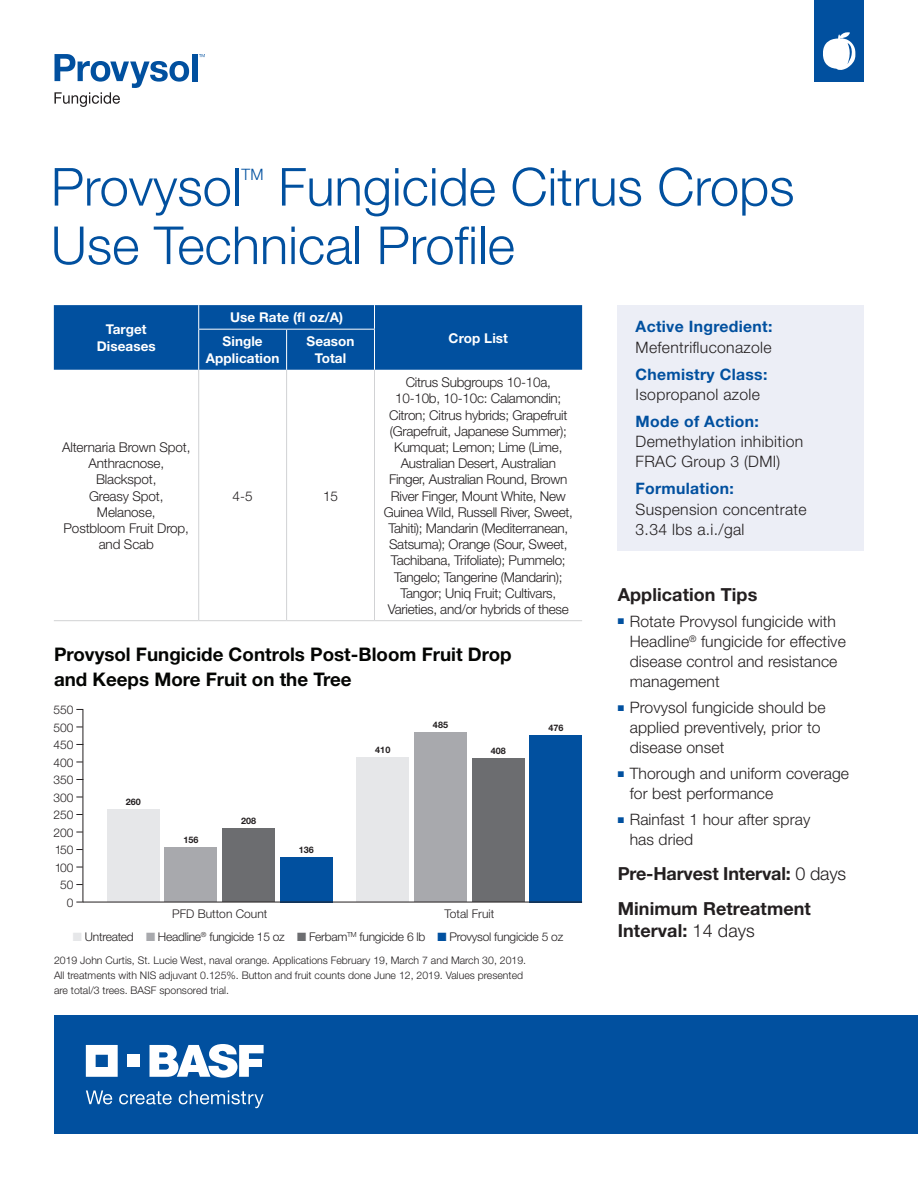
<style>
.page{position:relative;width:918px;height:1188px;background:#fff}
.page>*{position:absolute;margin:0;border:0;box-sizing:border-box;transform-origin:0 0}
.t1{font:300 52.5px/58.5px "Helvetica Neue";color:#01509f}
.t2{font:700 18.75px/24.8px "Helvetica Neue";color:#040503}
.t3{font:700 18px/35.1px "Helvetica Neue";letter-spacing:.005em;color:#231f20}
.t4{font:300 15.75px/20.2px "Helvetica Neue";letter-spacing:.005em;color:#231f20}
.t5{font:700 15.75px "Helvetica Neue";letter-spacing:.02em;color:#01509f}
.t6{font:300 15.75px "Helvetica Neue";color:#01509f}
.t7{font:300 13.5px/16.2px "Helvetica Neue";letter-spacing:-.02em;color:#231f20;text-align:center}
.t8{font:700 13.5px/16.5px "Helvetica Neue";letter-spacing:.005em;color:#fff;text-align:center}
.t9{font:300 12px "Helvetica Neue";letter-spacing:-.02em;color:#231f20}
.t10{font:300 12px/17.5px "Helvetica Neue";color:#231f20;text-align:center}
.t11{font:300 10.5px/15px "Helvetica Neue";color:#231f20}
.t12{font:700 9px "Helvetica Neue";color:#231f20}
.s1{color:#e6e7e9}
.s2{color:#a8a9ad}
.s3{color:#6c6d70}
.s4{color:#01509f}
.s5{font-weight:300}
</style>
<div class="page">
<div style="left:54px;top:1015px;width:864px;height:119px;background:#01509f"></div>
<svg style="left:86px;top:1045px;width:32px;height:32px"></svg>
<div style="left:127px;top:1055px;width:13px;height:12px;background:#fff"></div>
<svg style="left:150px;top:1044px;width:114px;height:34px"></svg>
<svg style="left:86px;top:1090px;width:26px;height:14px"></svg>
<svg style="left:119px;top:1091px;width:53px;height:13px"></svg>
<svg style="left:179px;top:1090px;width:85px;height:18px"></svg>
<div style="left:618px;top:305px;width:246px;height:246px;background:#eceef6"></div>
<hr style="left:198px;top:370px;width:1px;height:250px;background:#d1d2d4">
<hr style="left:286px;top:370px;width:1px;height:250px;background:#d1d2d4">
<hr style="left:374px;top:370px;width:1px;height:250px;background:#d1d2d4">
<div style="left:54px;top:305px;width:528px;height:65px;background:#01509f"></div>
<hr style="left:198px;top:329px;width:89px;height:1px;background:#fff">
<hr style="left:198px;top:330px;width:1px;height:40px;background:#fff">
<hr style="left:287px;top:329px;width:88px;height:1px;background:#fff">
<hr style="left:286px;top:330px;width:1px;height:40px;background:#fff">
<hr style="left:374px;top:330px;width:1px;height:40px;background:#fff">
<hr style="left:375px;top:620px;width:207px;height:1px;background:#d1d2d4">
<hr style="left:54px;top:620px;width:145px;height:1px;background:#d1d2d4">
<hr style="left:199px;top:620px;width:88px;height:1px;background:#d1d2d4">
<hr style="left:287px;top:620px;width:88px;height:1px;background:#d1d2d4">
<svg style="left:54px;top:54px;width:135px;height:53px"></svg>
<div style="left:192px;top:54px;width:5px;height:27px;background:#01509f"></div>
<svg style="left:199px;top:54px;width:6px;height:3px"></svg>
<div style="left:814px;top:0;width:50px;height:81px;background:#01509f"></div>
<svg style="left:823px;top:32px;width:32px;height:38px"></svg>
<div style="left:107px;top:810px;width:52px;height:92px;background:#e6e7e9"></div>
<div style="left:357px;top:757px;width:52px;height:145px;background:#e6e7e9"></div>
<div style="left:165px;top:848px;width:52px;height:54px;background:#a8a9ad"></div>
<div style="left:414px;top:732px;width:53px;height:170px;background:#a8a9ad"></div>
<div style="left:222px;top:829px;width:53px;height:73px;background:#6c6d70"></div>
<div style="left:472px;top:758px;width:52px;height:144px;background:#6c6d70"></div>
<div style="left:280px;top:857px;width:53px;height:45px;background:#01509f"></div>
<div style="left:530px;top:735px;width:52px;height:167px;background:#01509f"></div>
<hr style="left:83px;top:710px;width:1px;height:192px;background:#231f20">
<hr style="left:83px;top:902px;width:499px;height:1px;background:#231f20">
<h1 class="t1" style="left:51px;top:156px;width:745px;text-indent:227px">Fungicide Citrus Crops<br>Use Technical Profile</h1>
<h1 class="t1" style="left:51px;top:156px;width:192px">Provysol</h1>
<p class="t6" style="left:242px;top:165px;width:23px">TM</p>
<p class="t8" style="left:97px;top:321px;width:60px">Target<br>Diseases</p>
<p class="t8" style="left:223px;top:305px;width:122px;line-height:24px;text-align:left;text-indent:7px">Use Rate (fl oz/A)<br>Single</p>
<p class="t8" style="left:307px;top:333px;width:50px">Season<br>Total</p>
<p class="t8" style="left:206px;top:350px;width:75px">Application</p>
<p class="t7" style="left:62px;top:439px;width:130px">Alternaria Brown Spot,<br>Anthracnose,<br>Blackspot,<br>Greasy Spot,<br>Melanose,<br>Postbloom Fruit Drop, and Scab</p>
<p class="t7" style="left:233px;top:487px;width:22px">4-5</p>
<p class="t7" style="left:323px;top:487px;width:17px">15</p>
<p class="t8" style="left:449px;top:329px;width:61px">Crop List</p>
<p class="t7" style="left:384px;top:374px;width:191px">Citrus Subgroups 10-10a,<br>10-10b, 10-10c: Calamondin;<br>Citron; Citrus hybrids; Grapefruit (Grapefruit, Japanese Summer);<br>Kumquat; Lemon; Lime (Lime,<br>Australian Desert, Australian<br>Finger, Australian Round, Brown<br>River Finger, Mount White, New<br>Guinea Wild, Russell River, Sweet,<br>Tahiti); Mandarin (Mediterranean,<br>Satsuma); Orange (Sour, Sweet,<br>Tachibana, Trifoliate); Pummelo;<br>Tangelo; Tangerine (Mandarin);<br>Tangor; Uniq Fruit; Cultivars,<br>Varieties, and/or hybrids of these</p>
<h2 class="t2" style="left:54px;top:642px;width:459px">Provysol Fungicide Controls Post-Bloom Fruit Drop and Keeps More Fruit on the Tree</h2>
<p class="t10" style="left:53px;top:701px;width:22px">550<br>500<br>450<br>400<br>350<br>300<br>250<br>200<br>150<br>100<br>50</p>
<p class="t9" style="left:67px;top:895px;width:8px">0</p>
<p class="t12" style="left:126px;top:796px;width:17px">260</p>
<p class="t12" style="left:183px;top:835px;width:17px">156</p>
<p class="t12" style="left:241px;top:816px;width:17px">208</p>
<p class="t12" style="left:299px;top:844px;width:17px">136</p>
<p class="t12" style="left:375px;top:744px;width:17px">410</p>
<p class="t12" style="left:433px;top:719px;width:17px">485</p>
<p class="t12" style="left:491px;top:745px;width:17px">408</p>
<p class="t12" style="left:548px;top:722px;width:17px">476</p>
<p class="t10" style="left:172px;top:905px;width:97px">PFD Button Count</p>
<p class="t10" style="left:444px;top:905px;width:51px">Total Fruit</p>
<p class="t9" style="left:73px;top:929px;width:492px"><span class="s1">■</span> Untreated <span class="s2">■</span> Headline<sup>®</sup> fungicide 15 oz <span class="s3">■</span> Ferbam<sup>TM</sup> fungicide 6 lb <span class="s4">■</span> Provysol fungicide 5 oz</p>
<p class="t11" style="left:54px;top:953px;width:474px">2019 John Curtis, St. Lucie West, naval orange. Applications February 19, March 7 and March 30, 2019.<br>All treatments with NIS adjuvant 0.125%. Button and fruit counts done June 12, 2019. Values presented are total/3 trees. BASF sponsored trial.</p>
<p class="t5" style="left:636px;top:317px;width:138px">Active Ingredient:</p>
<p class="t4" style="left:636px;top:337px;width:138px">Mefentrifluconazole</p>
<p class="t5" style="left:636px;top:364px;width:133px">Chemistry Class:</p>
<p class="t4" style="left:636px;top:384px;width:126px">Isopropanol azole</p>
<p class="t5" style="left:636px;top:412px;width:125px">Mode of Action:</p>
<p class="t4" style="left:636px;top:431px;width:169px">Demethylation inhibition<br>FRAC Group 3 (DMI)</p>
<p class="t5" style="left:636px;top:479px;width:100px">Formulation:</p>
<p class="t4" style="left:636px;top:499px;width:173px">Suspension concentrate<br>3.34 lbs a.i./gal</p>
<h3 class="t3" style="left:618px;top:577px;width:141px">Application Tips</h3>
<p class="t4" style="left:630px;top:610px;width:218px;text-indent:-12px"><span class="s4">■</span> Rotate Provysol fungicide with<br>Headline<sup>®</sup> fungicide for effective disease control and resistance management</p>
<p class="t4" style="left:630px;top:697px;width:197px;text-indent:-12px"><span class="s4">■</span> Provysol fungicide should be applied preventively, prior to disease onset</p>
<p class="t4" style="left:630px;top:763px;width:221px;text-indent:-12px"><span class="s4">■</span> Thorough and uniform coverage for best performance</p>
<p class="t4" style="left:630px;top:809px;width:182px;text-indent:-12px"><span class="s4">■</span> Rainfast 1 hour after spray has dried</p>
<h3 class="t3" style="left:618px;top:856px;width:230px">Pre-Harvest Interval: <span class="s5">0 days<br></span>Minimum Retreatment</h3>
<h3 class="t3" style="left:618px;top:913px;width:139px">Interval: <span class="s5">14 days</span></h3>
</div>
